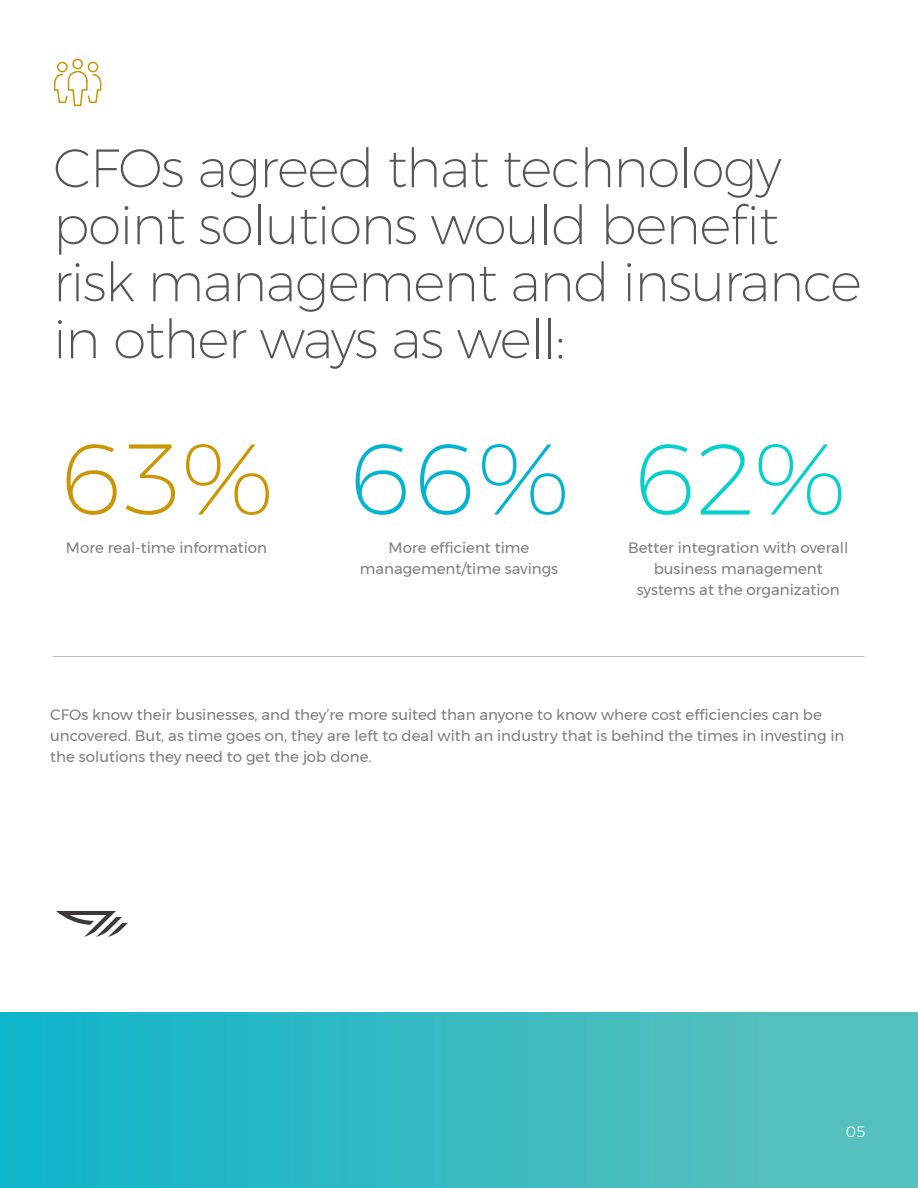
<style>
.page{position:relative;width:918px;height:1188px;background:#fff}
.page>*{position:absolute;margin:0;border:0;box-sizing:border-box;transform-origin:0 0}
.t1{font:200 100.2px "Montserrat";color:#cb9605}
.t2{font:200 54px/57px "Montserrat";letter-spacing:-.025em;color:#565655}
.t3{font:15px/21px "Montserrat";color:#7f7e7b;text-align:center}
.t4{font:300 15px "Montserrat";color:#fff}
.s1{color:#05b3d0}
.s2{color:#05d0ca}
</style>
<div class="page">
<div style="left:72px;top:59px;width:11px;height:10px;border:2px solid #cb9605;border-radius:50%"></div>
<div style="left:88px;top:62px;width:10px;height:10px;border:2px solid #cb9605;border-radius:50%"></div>
<div style="left:57px;top:62px;width:11px;height:10px;border:2px solid #cb9605;border-radius:50%"></div>
<svg style="left:53px;top:70px;width:49px;height:37px"></svg>
<svg style="left:56px;top:911px;width:72px;height:26px"></svg>
<hr style="left:52px;top:656px;width:812px;height:1px;background:#c0c0ba">
<div style="left:0;top:1012px;width:918px;height:176px;background:linear-gradient(to right,#0fb4cb,#5ec0ba)"></div>
<h2 class="t2" style="left:53px;top:139px;width:810px">CFOs agreed that technology point solutions would benefit risk management and insurance in other ways as well:</h2>
<h1 class="t1" style="left:59px;top:405px;width:790px">63% <span class="s1">66%</span> <span class="s2">62%</span></h1>
<p class="t3" style="left:66px;top:537px;width:203px">More real-time information</p>
<p class="t3" style="left:360px;top:537px;width:200px">More efficient time management/time savings</p>
<p class="t3" style="left:628px;top:537px;width:222px">Better integration with overall business management systems at the organization</p>
<p class="t3" style="left:50px;top:704px;width:796px;text-align:left">CFOs know their businesses, and they’re more suited than anyone to know where cost efficiencies can be uncovered. But, as time goes on, they are left to deal with an industry that is behind the times in investing in the solutions they need to get the job done.</p>
<p class="t4" style="left:846px;top:1120px;width:21px">05</p>
</div>
